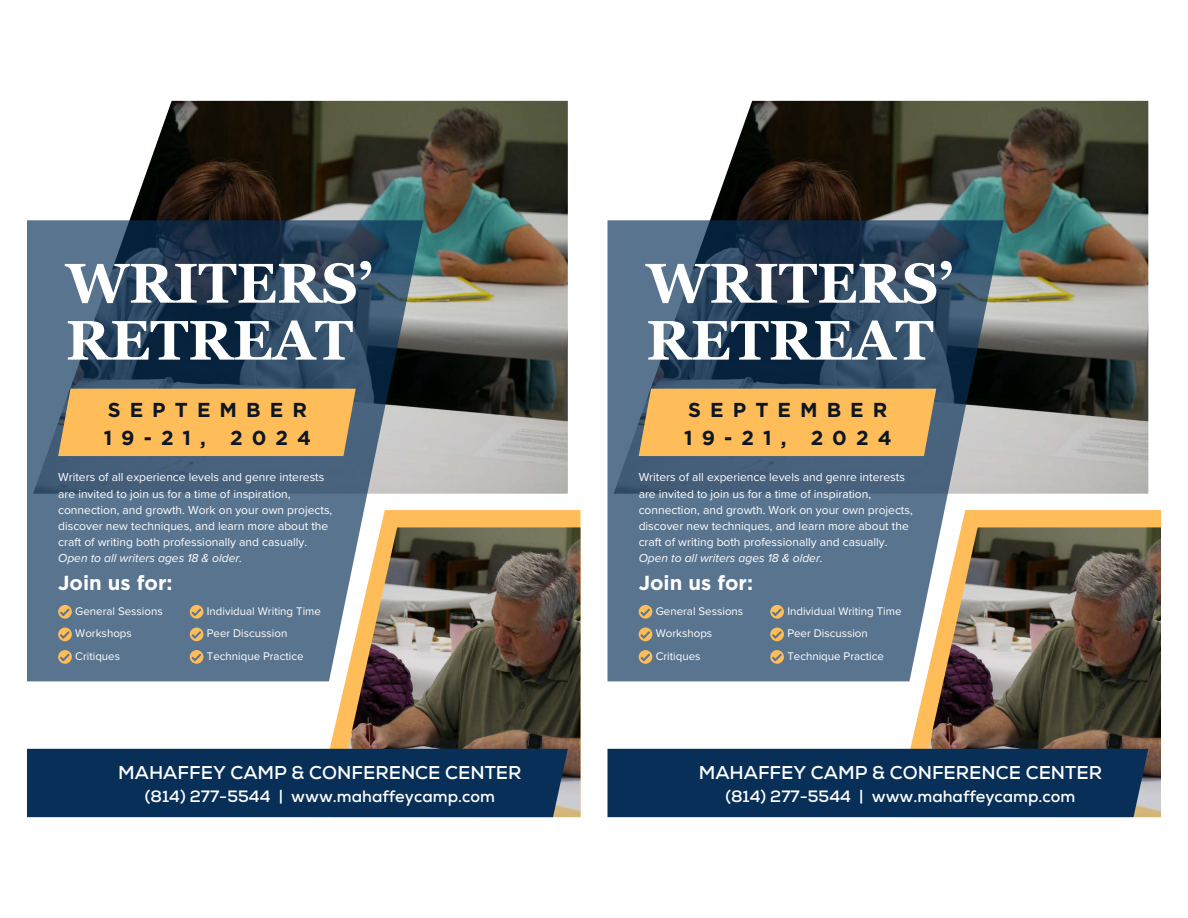
<style>
.page{position:relative;width:1188px;height:918px;background:#fff}
.page>*{position:absolute;margin:0;border:0;box-sizing:border-box;transform-origin:0 0}
.t1{font:700 55.95px "Georgia Pro";color:#fff}
.t2{font:700 55.65px "Georgia Pro";color:#fff}
.t3{font:700 20.25px/27.6px "Gotham";letter-spacing:.45em;color:#0d1724}
.t4{font:700 20.25px "Gotham";color:#fff}
.t5{font:700 18.6px "Nexa";color:#fff}
.t6{font:700 16.35px "Nexa";color:#fff}
.t7{font:12px/16.2px "Proxima Nova";color:#fff}
.t8{font:11.55px/22.6px "Proxima Nova";color:#fff}
.s1{font-style:italic}
</style>
<div class="page">
<img style="left:129px;top:101px;width:439px;height:393px">
<svg style="left:27px;top:220px;width:396px;height:461px;background:#476079"></svg>
<svg style="left:314px;top:510px;width:266px;height:239px"></svg>
<img style="left:333px;top:527px;width:247px;height:290px">
<div style="left:27px;top:749px;width:541px;height:68px;background:#072f57"></div>
<div style="left:58px;top:389px;width:298px;height:67px;background:#ffbd59"></div>
<svg style="left:58px;top:605px;width:14px;height:13px"></svg>
<svg style="left:58px;top:628px;width:14px;height:13px"></svg>
<svg style="left:190px;top:605px;width:13px;height:14px"></svg>
<svg style="left:190px;top:628px;width:13px;height:13px"></svg>
<svg style="left:58px;top:650px;width:14px;height:14px"></svg>
<svg style="left:190px;top:650px;width:13px;height:14px"></svg>
<img style="left:710px;top:101px;width:438px;height:393px">
<svg style="left:608px;top:220px;width:396px;height:461px;background:#476078"></svg>
<svg style="left:894px;top:510px;width:267px;height:239px"></svg>
<img style="left:913px;top:527px;width:248px;height:290px">
<div style="left:608px;top:749px;width:540px;height:68px;background:#072f57"></div>
<div style="left:639px;top:389px;width:297px;height:67px;background:#ffbd59"></div>
<svg style="left:639px;top:605px;width:13px;height:13px"></svg>
<svg style="left:639px;top:628px;width:13px;height:13px"></svg>
<svg style="left:770px;top:605px;width:14px;height:14px"></svg>
<svg style="left:770px;top:628px;width:14px;height:13px"></svg>
<svg style="left:639px;top:650px;width:13px;height:14px"></svg>
<svg style="left:770px;top:650px;width:14px;height:14px"></svg>
<p class="t1" style="left:66px;top:251px;width:309px">WRITERS’</p>
<p class="t2" style="left:66px;top:308px;width:289px">RETREAT</p>
<p class="t3" style="left:104px;top:396px;width:209px">SEPTEMBER<br>19-21, 2024</p>
<p class="t7" style="left:58px;top:469px;width:276px">Writers of all experience levels and genre interests are invited to join us for a time of inspiration, connection, and growth. Work on your own projects, discover new techniques, and learn more about the craft of writing both professionally and casually.<br><span class="s1">Open to all writers ages 18 &amp; older.</span></p>
<p class="t4" style="left:58px;top:569px;width:116px">Join us for:</p>
<p class="t8" style="left:75px;top:599px;width:89px">General Sessions<br>Workshops</p>
<p class="t8" style="left:207px;top:599px;width:116px">Individual Writing Time<br>Peer Discussion</p>
<p class="t8" style="left:75px;top:644px;width:46px">Critiques</p>
<p class="t8" style="left:207px;top:644px;width:98px">Technique Practice</p>
<p class="t5" style="left:118px;top:760px;width:405px">MAHAFFEY CAMP &amp; CONFERENCE CENTER</p>
<p class="t6" style="left:145px;top:786px;width:352px">(814) 277-5544 | www.mahaffeycamp.com</p>
<p class="t1" style="left:646px;top:251px;width:309px">WRITERS’</p>
<p class="t2" style="left:646px;top:308px;width:289px">RETREAT</p>
<p class="t3" style="left:684px;top:396px;width:209px">SEPTEMBER<br>19-21, 2024</p>
<p class="t7" style="left:639px;top:469px;width:276px">Writers of all experience levels and genre interests are invited to join us for a time of inspiration, connection, and growth. Work on your own projects, discover new techniques, and learn more about the craft of writing both professionally and casually.<br><span class="s1">Open to all writers ages 18 &amp; older.</span></p>
<p class="t4" style="left:639px;top:569px;width:116px">Join us for:</p>
<p class="t8" style="left:656px;top:599px;width:89px">General Sessions<br>Workshops</p>
<p class="t8" style="left:787px;top:599px;width:116px">Individual Writing Time<br>Peer Discussion</p>
<p class="t8" style="left:656px;top:644px;width:46px">Critiques</p>
<p class="t8" style="left:787px;top:644px;width:98px">Technique Practice</p>
<p class="t5" style="left:699px;top:760px;width:405px">MAHAFFEY CAMP &amp; CONFERENCE CENTER</p>
<p class="t6" style="left:725px;top:786px;width:352px">(814) 277-5544 | www.mahaffeycamp.com</p>
</div>
